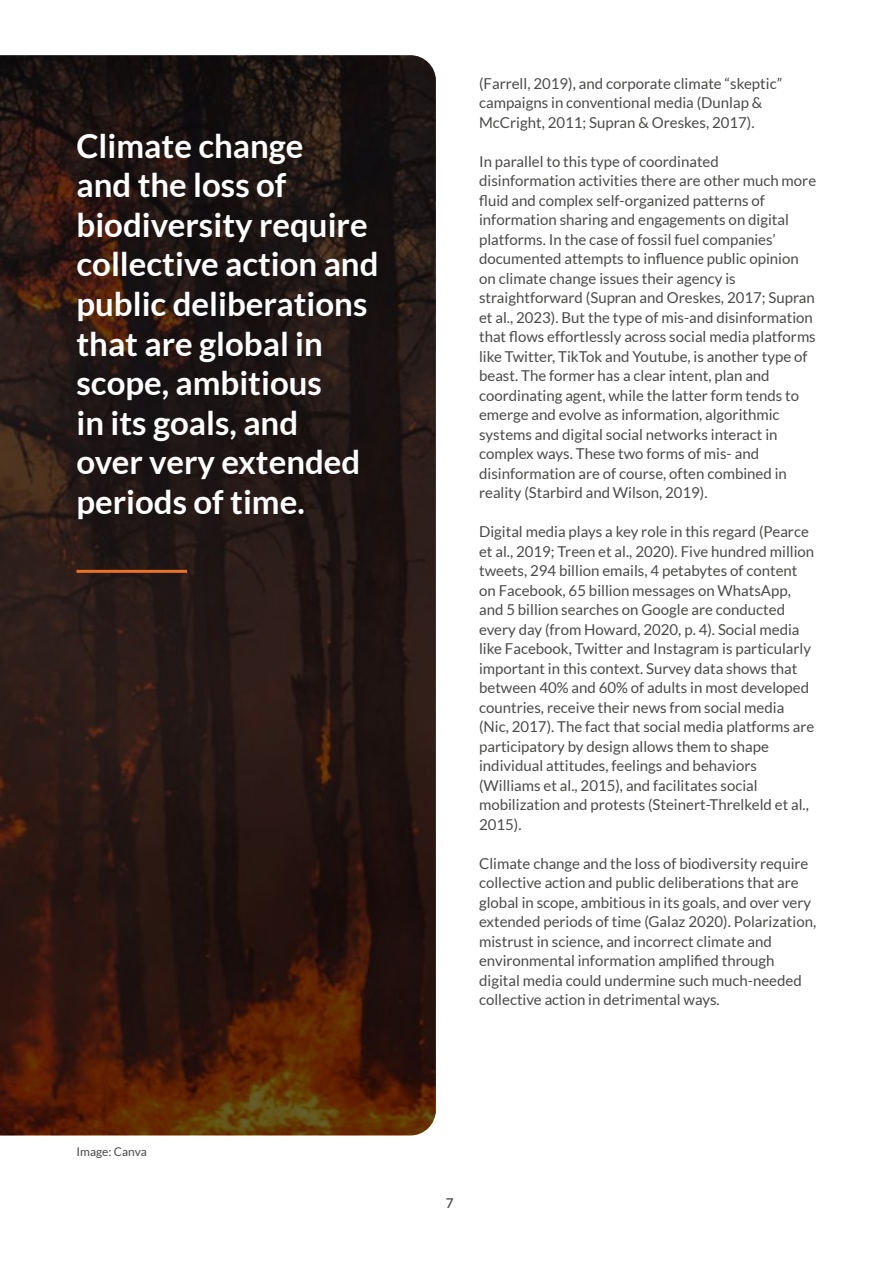
<style>
.page{position:relative;width:893px;height:1263px;background:#fff}
.page>*{position:absolute;margin:0;border:0;box-sizing:border-box;transform-origin:0 0}
.t1{font:700 33px/39.6px "Lato";color:#fff}
.t2{font:15px/19.5px "Lato";color:#4a4a49}
.t3{font:600 13.5px "Lato";color:#4a4a49}
.t4{font:12px "Lato";color:#4a4a49}
</style>
<div class="page">
<svg style="left:0;top:55px;width:436px;height:1080px;background:#291711"></svg>
<hr style="left:77px;top:570px;width:110px;height:3px;background:#eb7125">
<h1 class="t1" style="left:77px;top:125px;width:303px">Climate change<br>and the loss of biodiversity require collective action and public deliberations that are global in scope, ambitious<br>in its goals, and<br>over very extended periods of time.</h1>
<p class="t4" style="left:77px;top:1145px;width:72px">Image: Canva</p>
<p class="t2" style="left:479px;top:73px;width:304px">(Farrell, 2019), and corporate climate “skeptic” campaigns in conventional media (Dunlap &amp;<br>McCright, 2011; Supran &amp; Oreskes, 2017).</p>
<p class="t2" style="left:479px;top:151px;width:339px">In parallel to this type of coordinated disinformation activities there are other much more fluid and complex self-organized patterns of information sharing and engagements on digital platforms. In the case of fossil fuel companies’ documented attempts to influence public opinion on climate change issues their agency is straightforward (Supran and Oreskes, 2017; Supran et al., 2023). But the type of mis-and disinformation that flows effortlessly across social media platforms like Twitter, TikTok and Youtube, is another type of beast. The former has a clear intent, plan and coordinating agent, while the latter form tends to emerge and evolve as information, algorithmic systems and digital social networks interact in complex ways. These two forms of mis- and disinformation are of course, often combined in reality (Starbird and Wilson, 2019).</p>
<p class="t2" style="left:479px;top:522px;width:337px">Digital media plays a key role in this regard (Pearce et al., 2019; Treen et al., 2020). Five hundred million tweets, 294 billion emails, 4 petabytes of content on Facebook, 65 billion messages on WhatsApp, and 5 billion searches on Google are conducted every day (from Howard, 2020, p. 4). Social media like Facebook, Twitter and Instagram is particularly important in this context. Survey data shows that between 40% and 60% of adults in most developed countries, receive their news from social media (Nic, 2017). The fact that social media platforms are participatory by design allows them to shape individual attitudes, feelings and behaviors (Williams et al., 2015), and facilitates social mobilization and protests (Steinert-Threlkeld et al., 2015).</p>
<p class="t2" style="left:479px;top:853px;width:339px">Climate change and the loss of biodiversity require collective action and public deliberations that are global in scope, ambitious in its goals, and over very extended periods of time (Galaz 2020). Polarization, mistrust in science, and incorrect climate and environmental information amplified through digital media could undermine such much-needed collective action in detrimental ways.</p>
<p class="t3" style="left:446px;top:1193px;width:9px">7</p>
</div>
